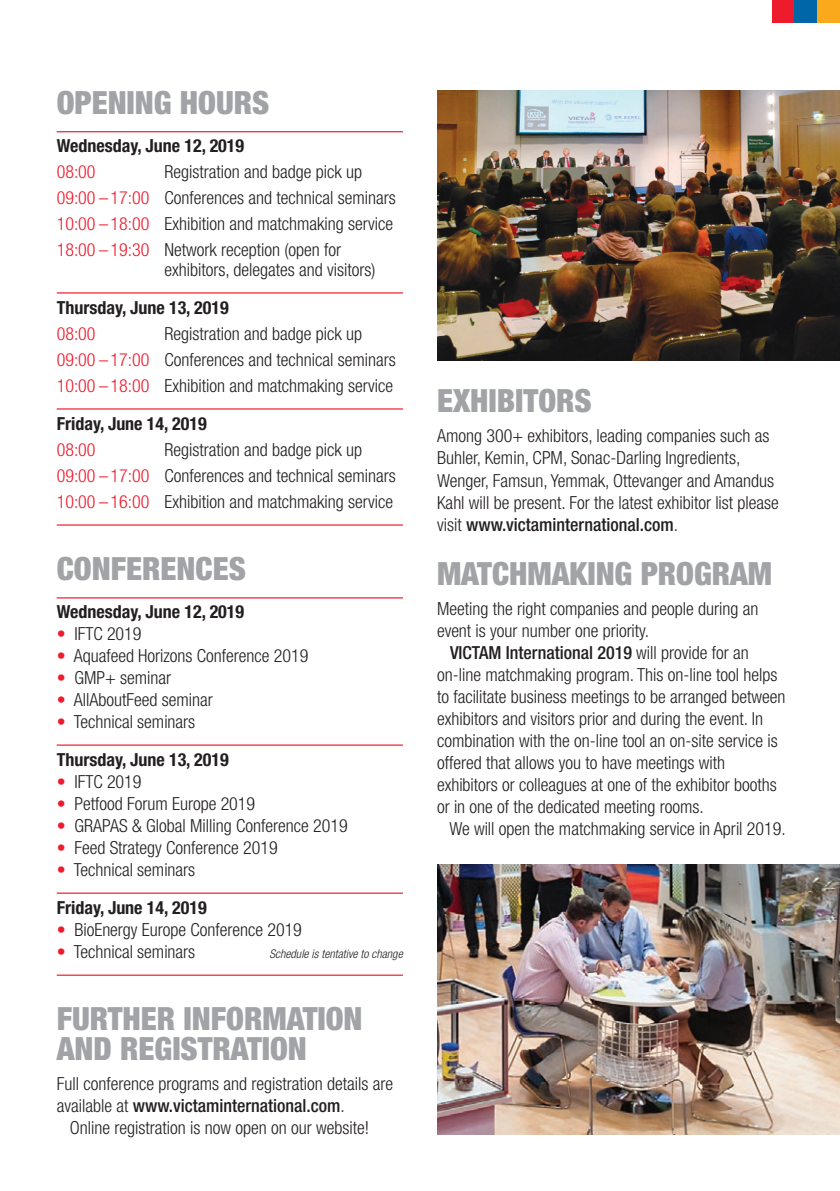
<style>
.page{position:relative;width:840px;height:1191px;background:#fff}
.page>*{position:absolute;margin:0;border:0;box-sizing:border-box;transform-origin:0 0}
.t1{font:900 condensed 32px/30px "Helvetica Neue";color:#a1a3a6}
.t2{font:300 condensed 18px/22px "Helvetica Neue";color:#231f20}
.t3{font:700 condensed 18px/38px "Helvetica Neue";color:#231f20}
.t4{font:300 condensed 18px "Helvetica Neue";color:#ee1b2d}
.t5{font:italic 300 condensed 12px "Helvetica Neue";color:#231f20}
.s1{color:#ee1b2d}
.s2{font-weight:300;color:#ee1b2d}
.s3{font-weight:300}
.s4{font-weight:500}
</style>
<div class="page">
<div style="left:771px;top:0;width:23px;height:23px;background:#ee1b2d"></div>
<div style="left:794px;top:0;width:22px;height:23px;background:#0166a5"></div>
<div style="left:816px;top:0;width:23px;height:23px;background:#f9a91b"></div>
<hr style="left:57px;top:131px;width:346px;height:1px;background:#ee1b2d">
<hr style="left:57px;top:292px;width:346px;height:1px;background:#ee1b2d">
<hr style="left:57px;top:408px;width:346px;height:1px;background:#ee1b2d">
<hr style="left:57px;top:524px;width:346px;height:1px;background:#ee1b2d">
<hr style="left:57px;top:597px;width:346px;height:1px;background:#ee1b2d">
<hr style="left:57px;top:744px;width:346px;height:1px;background:#ee1b2d">
<hr style="left:57px;top:892px;width:346px;height:1px;background:#ee1b2d">
<hr style="left:57px;top:974px;width:346px;height:1px;background:#ee1b2d">
<img style="left:437px;top:91px;width:402px;height:269px">
<img style="left:437px;top:865px;width:402px;height:269px">
<h1 class="t1" style="left:57px;top:87px;width:214px">OPENING HOURS</h1>
<p class="t3" style="left:57px;top:126px;width:189px">Wednesday, June 12, 2019</p>
<p class="t4" style="left:57px;top:161px;width:40px">08:00</p>
<p class="t2" style="left:57px;top:158px;width:340px;line-height:26px;text-indent:108px">Registration and badge pick up <span class="s1">09:00 – 17:00</span> Conferences and technical seminars <span class="s1">10:00 – 18:00</span> Exhibition and matchmaking service <span class="s1">18:00 – 19:30</span> Network reception (open for</p>
<p class="t2" style="left:164px;top:258px;width:212px">exhibitors, delegates and visitors)</p>
<p class="t3" style="left:57px;top:288px;width:173px">Thursday, June 13, 2019</p>
<p class="t4" style="left:57px;top:323px;width:40px">08:00</p>
<p class="t2" style="left:57px;top:320px;width:340px;line-height:26px;text-indent:108px">Registration and badge pick up<br><span class="s1">09:00 – 17:00</span> Conferences and technical seminars<br><span class="s1">10:00 – 18:00</span> Exhibition and matchmaking service</p>
<p class="t3" style="left:57px;top:404px;width:151px">Friday, June 14, 2019</p>
<p class="t4" style="left:57px;top:439px;width:40px">08:00</p>
<p class="t2" style="left:57px;top:436px;width:340px;line-height:26px;text-indent:108px">Registration and badge pick up<br><span class="s1">09:00 – 17:00</span> Conferences and technical seminars<br><span class="s1">10:00 – 16:00</span> Exhibition and matchmaking service</p>
<h1 class="t1" style="left:57px;top:553px;width:190px">CONFERENCES</h1>
<p class="t3" style="left:57px;top:592px;width:189px">Wednesday, June 12, 2019</p>
<p class="t2" style="left:57px;top:622px;width:86px"><span class="s1">•</span> IFTC 2019</p>
<p class="t2" style="left:57px;top:644px;width:253px"><span class="s1">•</span> Aquafeed Horizons Conference 2019</p>
<p class="t2" style="left:57px;top:666px;width:116px"><span class="s1">•</span> GMP+ seminar</p>
<p class="t2" style="left:57px;top:688px;width:157px"><span class="s1">•</span> AllAboutFeed seminar</p>
<p class="t3" style="left:57px;top:702px;width:173px"><span class="s2">•</span> <span class="s3">Technical seminars<br></span>Thursday, June 13, 2019</p>
<p class="t2" style="left:57px;top:770px;width:86px"><span class="s1">•</span> IFTC 2019</p>
<p class="t2" style="left:57px;top:792px;width:200px"><span class="s1">•</span> Petfood Forum Europe 2019</p>
<p class="t2" style="left:57px;top:814px;width:292px"><span class="s1">•</span> GRAPAS &amp; Global Milling Conference 2019</p>
<p class="t2" style="left:57px;top:836px;width:222px"><span class="s1">•</span> Feed Strategy Conference 2019</p>
<p class="t3" style="left:57px;top:850px;width:151px"><span class="s2">•</span> <span class="s3">Technical seminars<br></span>Friday, June 14, 2019</p>
<p class="t2" style="left:57px;top:918px;width:246px"><span class="s1">•</span> BioEnergy Europe Conference 2019</p>
<p class="t2" style="left:57px;top:940px;width:140px"><span class="s1">•</span> Technical seminars</p>
<p class="t5" style="left:269px;top:946px;width:138px">Scheduleistentativetochange</p>
<h1 class="t1" style="left:57px;top:1003px;width:307px">FURTHER INFORMATION<br>AND REGISTRATION</h1>
<p class="t2" style="left:57px;top:1072px;width:338px">Full conference programs and registration details are available at <span class="s4">www.victaminternational.com</span>.</p>
<p class="t2" style="left:70px;top:1116px;width:301px">Online registration is now open on our website!</p>
<h1 class="t1" style="left:437px;top:385px;width:156px">EXHIBITORS</h1>
<p class="t2" style="left:437px;top:425px;width:343px">Among 300+ exhibitors, leading companies such as Buhler, Kemin, CPM, Sonac-Darling Ingredients, Wenger, Famsun, Yemmak, Ottevanger and Amandus Kahl will be present. For the latest exhibitor list please visit <span class="s4">www.victaminternational.com</span>.</p>
<h1 class="t1" style="left:437px;top:557px;width:336px">MATCHMAKING PROGRAM</h1>
<p class="t2" style="left:437px;top:597px;width:323px">Meeting the right companies and people during an event is your number one priority.</p>
<p class="t2" style="left:437px;top:641px;width:350px;text-indent:13px"><span class="s4">VICTAM International 2019</span> will provide for an on-line matchmaking program. This on-line tool helps to facilitate business meetings to be arranged between exhibitors and visitors prior and during the event. In combination with the on-line tool an on-site service is offered that allows you to have meetings with exhibitors or colleagues at one of the exhibitor booths or in one of the dedicated meeting rooms.</p>
<p class="t2" style="left:449px;top:817px;width:338px">We will open the matchmaking service in April 2019.</p>
</div>
